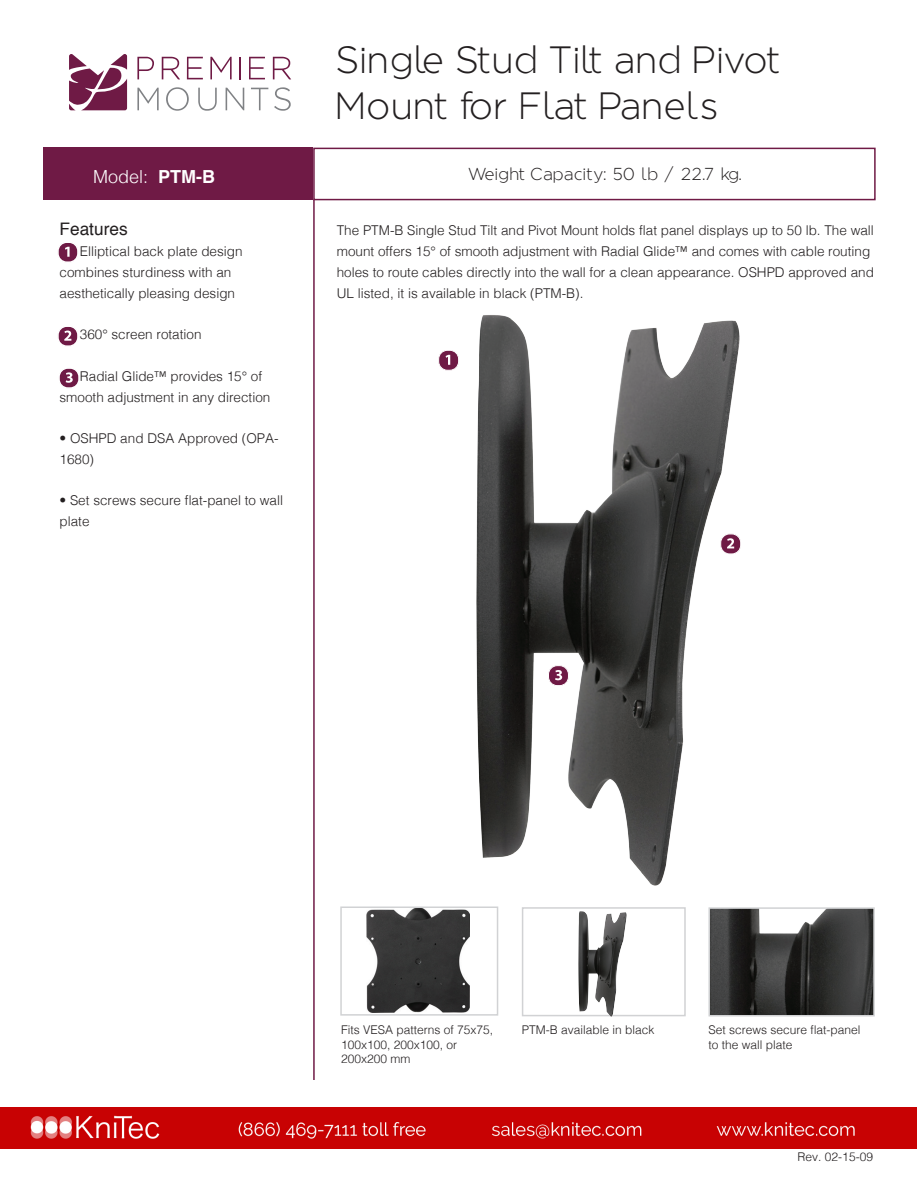
<style>
.page{position:relative;width:918px;height:1188px;background:#fff}
.page>*{position:absolute;margin:0;border:0;box-sizing:border-box;transform-origin:0 0}
.t1{font:300 37.95px/45.5px "Regencie";letter-spacing:.045em;color:#231f20}
.t2{font:300 18px "Helvetica";color:#fff}
.t3{font:300 17.25px "Regencie";letter-spacing:.04em;color:#231f20}
.t4{font:17.25px "Helvetica";color:#231f20}
.t5{font:300 13.5px/21px "Helvetica";color:#231f20}
.t6{font:300 12px/14.4px "Helvetica";color:#231f20}
.s1{font-weight:700}
</style>
<div class="page">
<svg style="left:69px;top:54px;width:58px;height:56px"></svg>
<svg style="left:137px;top:57px;width:17px;height:22px"></svg>
<svg style="left:162px;top:57px;width:18px;height:22px"></svg>
<svg style="left:187px;top:57px;width:16px;height:22px"></svg>
<svg style="left:210px;top:57px;width:22px;height:22px"></svg>
<hr style="left:239px;top:57px;width:2px;height:22px;background:#6f1a45">
<svg style="left:249px;top:57px;width:16px;height:22px"></svg>
<svg style="left:273px;top:57px;width:18px;height:22px"></svg>
<svg style="left:137px;top:88px;width:22px;height:22px"></svg>
<svg style="left:166px;top:87px;width:23px;height:24px"></svg>
<svg style="left:198px;top:88px;width:19px;height:23px"></svg>
<svg style="left:226px;top:88px;width:18px;height:22px"></svg>
<svg style="left:251px;top:88px;width:17px;height:22px"></svg>
<svg style="left:274px;top:87px;width:17px;height:24px"></svg>
<div style="left:43px;top:148px;width:270px;height:52px;background:#6f1a45"></div>
<div style="left:313px;top:148px;width:563px;height:52px;border:2px solid #6f1a45"></div>
<hr style="left:313px;top:199px;width:2px;height:881px;background:#6f1a45">
<div style="left:58px;top:242px;width:20px;height:20px;background:#6f1a45;border-radius:9px"></div>
<div style="left:57px;top:241px;width:22px;height:22px;border:2px solid #fff;border-radius:9px"></div>
<svg style="left:65px;top:247px;width:5px;height:10px"></svg>
<div style="left:58px;top:326px;width:20px;height:20px;background:#6f1a45;border-radius:9px"></div>
<div style="left:57px;top:325px;width:22px;height:22px;border:2px solid #fff;border-radius:9px"></div>
<svg style="left:64px;top:331px;width:7px;height:10px"></svg>
<div style="left:59px;top:368px;width:20px;height:20px;background:#6f1a45;border-radius:9px"></div>
<div style="left:58px;top:367px;width:22px;height:22px;border:2px solid #fff;border-radius:9px"></div>
<svg style="left:66px;top:372px;width:7px;height:11px"></svg>
<img style="left:711px;top:910px;width:161px;height:103px">
<img style="left:366px;top:909px;width:103px;height:103px">
<div style="left:340px;top:906px;width:158px;height:110px;border:2px solid #d1d2d4"></div>
<div style="left:522px;top:907px;width:164px;height:109px;border:2px solid #d1d2d4"></div>
<div style="left:708px;top:907px;width:167px;height:109px;border:2px solid #d1d2d4"></div>
<img style="left:476px;top:315px;width:264px;height:571px">
<div style="left:439px;top:350px;width:20px;height:20px;background:#6f1a45;border-radius:9px"></div>
<div style="left:438px;top:350px;width:21px;height:21px;border:1px solid #fff;border-radius:9px"></div>
<svg style="left:446px;top:355px;width:4px;height:10px"></svg>
<div style="left:721px;top:534px;width:20px;height:20px;background:#6f1a45;border-radius:9px"></div>
<div style="left:720px;top:534px;width:21px;height:20px;border:1px solid #fff;border-radius:9px"></div>
<svg style="left:727px;top:538px;width:7px;height:10px"></svg>
<div style="left:548px;top:666px;width:21px;height:20px;background:#6f1a45;border-radius:9px"></div>
<div style="left:548px;top:665px;width:21px;height:21px;border:1px solid #fff;border-radius:9px"></div>
<svg style="left:555px;top:670px;width:7px;height:10px"></svg>
<img style="left:578px;top:912px;width:49px;height:104px">
<img style="left:0;top:1107px;width:916px;height:42px">
<h2 class="t2" style="left:93px;top:161px;width:124px">Model: <span class="s1">PTM-B</span></h2>
<p class="t4" style="left:60px;top:216px;width:70px">Features</p>
<p class="t5" style="left:60px;top:240px;width:185px;text-indent:20px">Elliptical back plate design combines sturdiness with an aesthetically pleasing design</p>
<p class="t5" style="left:80px;top:323px;width:123px">360° screen rotation</p>
<p class="t5" style="left:60px;top:364px;width:212px;text-indent:20px">Radial Glide™ provides 15° of smooth adjustment in any direction</p>
<p class="t5" style="left:60px;top:427px;width:221px">• OSHPD and DSA Approved (OPA-<br>1680)</p>
<p class="t5" style="left:60px;top:489px;width:225px">• Set screws secure flat-panel to wall plate</p>
<h1 class="t1" style="left:336px;top:35px;width:446px">Single Stud Tilt and Pivot<br>Mount for Flat Panels</h1>
<p class="t3" style="left:468px;top:163px;width:275px">Weight Capacity: 50 lb / 22.7 kg.</p>
<p class="t5" style="left:337px;top:218px;width:539px">The PTM-B Single Stud Tilt and Pivot Mount holds flat panel displays up to 50 lb. The wall mount offers 15° of smooth adjustment with Radial Glide™ and comes with cable routing holes to route cables directly into the wall for a clean appearance. OSHPD approved and UL listed, it is available in black (PTM-B).</p>
<p class="t6" style="left:341px;top:1022px;width:154px">Fits VESA patterns of 75x75,<br>100x100, 200x100, or<br>200x200 mm</p>
<p class="t6" style="left:522px;top:1022px;width:134px">PTM-B available in black</p>
<p class="t6" style="left:708px;top:1022px;width:154px">Set screws secure flat-panel to the wall plate</p>
<p class="t6" style="left:798px;top:1149px;width:77px">Rev. 02-15-09</p>
</div>
